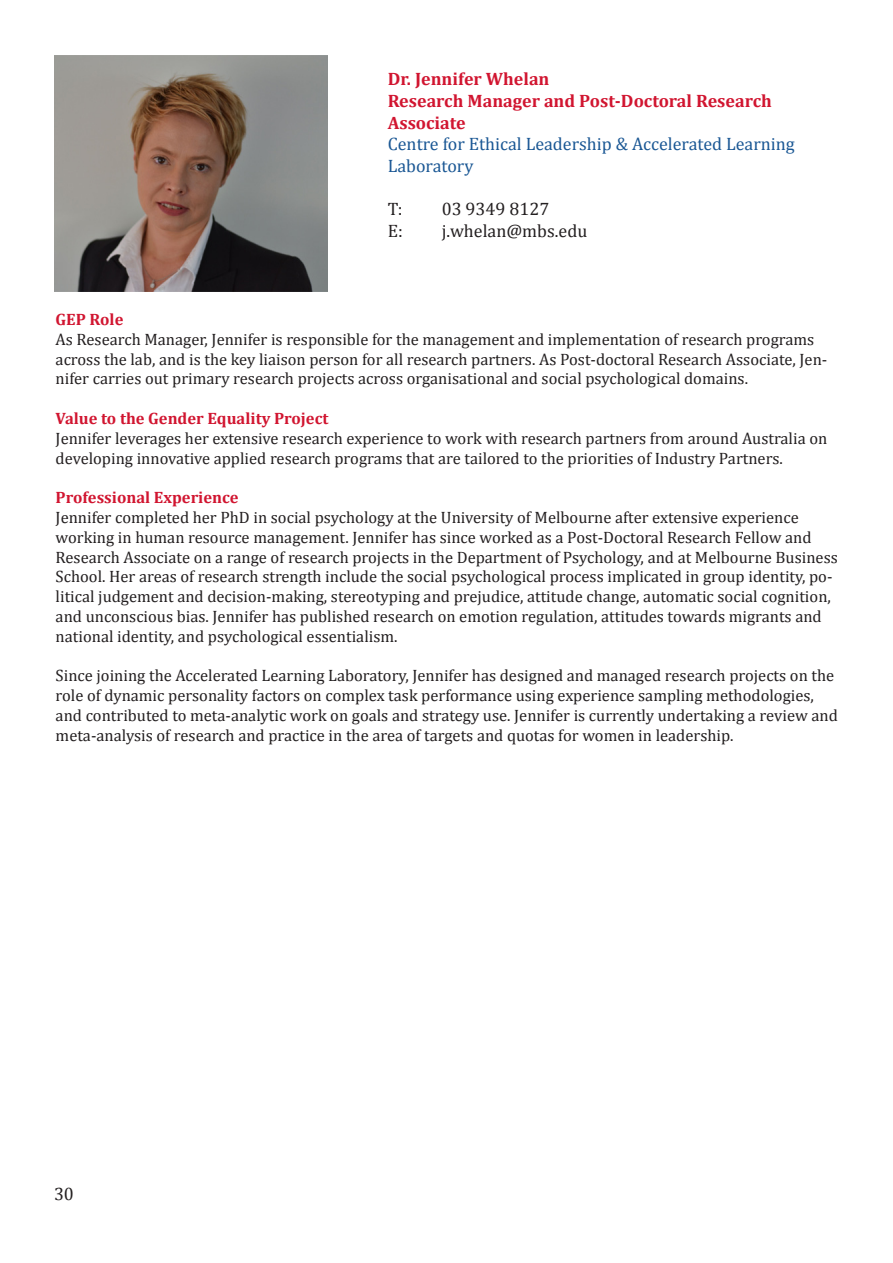
<style>
.page{position:relative;width:893px;height:1263px;background:#fff}
.page>*{position:absolute;margin:0;border:0;box-sizing:border-box;transform-origin:0 0}
.t1{font:700 18px "Cambria";color:#d11530}
.t2{font:18px/21.6px "Cambria";color:#1a5794}
.t3{font:18px "Cambria";color:#231f20}
.t4{font:16.5px/19.8px "Cambria";color:#231f20}
.t5{font:700 16.5px "Cambria";color:#d11530}
</style>
<div class="page">
<img style="left:54px;top:55px;width:274px;height:237px">
<p class="t1" style="left:388px;top:67px;width:163px">Dr. Jennifer Whelan</p>
<p class="t1" style="left:388px;top:88px;width:386px">Research Manager and Post-Doctoral Research</p>
<p class="t1" style="left:388px;top:110px;width:80px">Associate</p>
<p class="t2" style="left:388px;top:133px;width:409px">Centre for Ethical Leadership &amp; Accelerated Learning<br>Laboratory</p>
<p class="t3" style="left:388px;top:198px;width:16px">T:</p>
<p class="t3" style="left:442px;top:198px;width:109px">03 9349 8127</p>
<p class="t3" style="left:388px;top:220px;width:17px">E:</p>
<p class="t3" style="left:442px;top:220px;width:147px">j.whelan@mbs.edu</p>
<p class="t5" style="left:56px;top:308px;width:69px">GEP Role</p>
<p class="t4" style="left:56px;top:329px;width:773px">As Research Manager, Jennifer is responsible for the management and implementation of research programs across the lab, and is the key liaison person for all research partners. As Post-doctoral Research Associate, Jen&shy;nifer carries out primary research projects across organisational and social psychological domains.</p>
<p class="t5" style="left:56px;top:407px;width:274px">Value to the Gender Equality Project</p>
<p class="t4" style="left:56px;top:428px;width:773px">Jennifer leverages her extensive research experience to work with research partners from around Australia on developing innovative applied research programs that are tailored to the priorities of Industry Partners.</p>
<p class="t5" style="left:56px;top:486px;width:184px">Professional Experience</p>
<p class="t4" style="left:56px;top:507px;width:784px">Jennifer completed her PhD in social psychology at the University of Melbourne after extensive experience working in human resource management. Jennifer has since worked as a Post-Doctoral Research Fellow and Research Associate on a range of research projects in the Department of Psychology, and at Melbourne Business School. Her areas of research strength include the social psychological process implicated in group identity, po&shy;litical judgement and decision-making, stereotyping and prejudice, attitude change, automatic social cognition, and unconscious bias. Jennifer has published research on emotion regulation, attitudes towards migrants and national identity, and psychological essentialism.</p>
<p class="t4" style="left:56px;top:666px;width:784px">Since joining the Accelerated Learning Laboratory, Jennifer has designed and managed research projects on the role of dynamic personality factors on complex task performance using experience sampling methodologies, and contributed to meta-analytic work on goals and strategy use. Jennifer is currently undertaking a review and meta-analysis of research and practice in the area of targets and quotas for women in leadership.</p>
<p class="t3" style="left:54px;top:1184px;width:21px">30</p>
</div>
